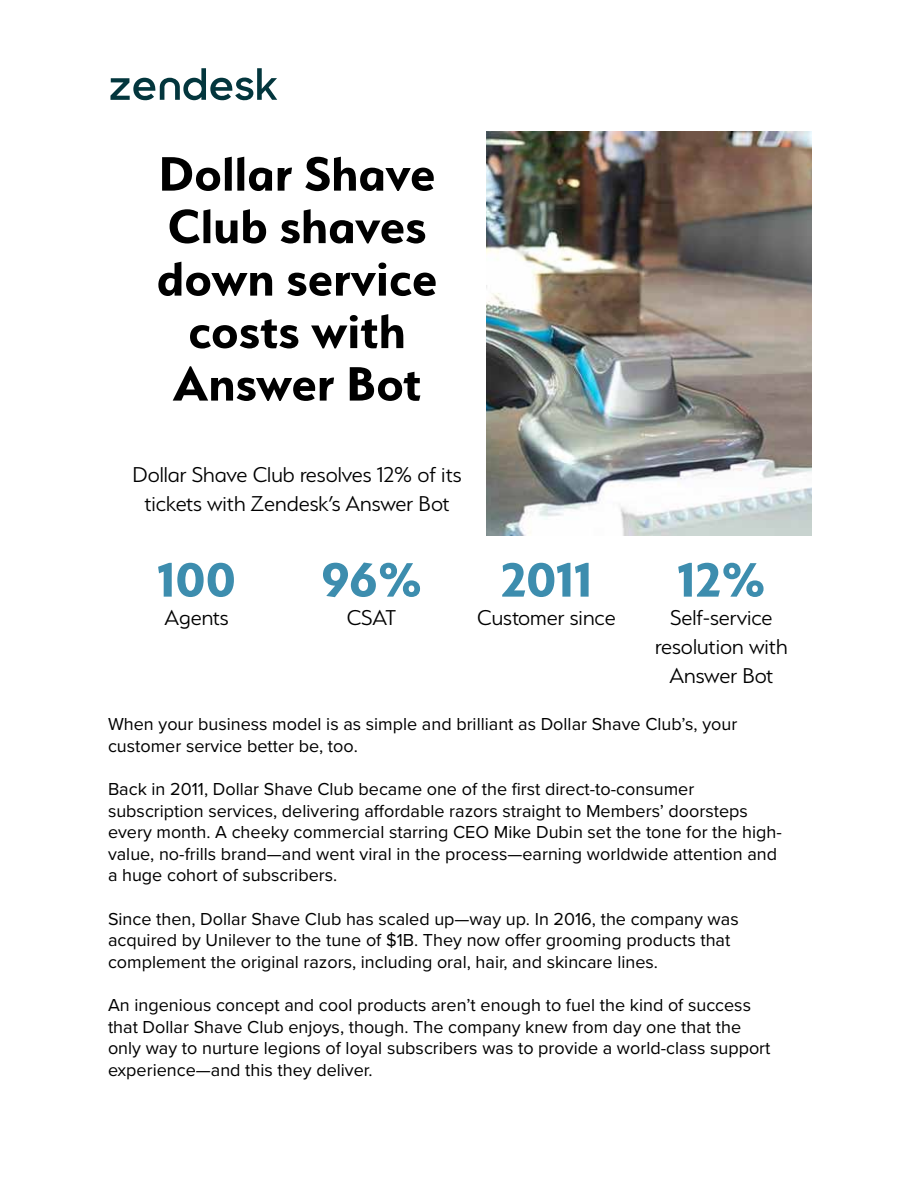
<style>
.page{position:relative;width:918px;height:1188px;background:#fff}
.page>*{position:absolute;margin:0;border:0;box-sizing:border-box;transform-origin:0 0}
.t1{font:700 54px/52.5px "Serenity";color:#000;text-align:center}
.t2{font:700 54px "Serenity";color:#3d8dae}
.t3{font:300 24px/28.8px "Serenity";color:#000;text-align:center}
.t4{font:18px/21.6px "Proxima Nova";color:#000}
</style>
<div class="page">
<img style="left:486px;top:132px;width:325px;height:404px">
<svg style="left:110px;top:68px;width:167px;height:33px"></svg>
<h1 class="t1" style="left:157px;top:147px;width:282px">Dollar Shave<br>Club shaves down service costs with<br>Answer Bot</h1>
<h2 class="t3" style="left:132px;top:460px;width:331px">Dollar Shave Club resolves 12% of its tickets with Zendesk’s Answer Bot</h2>
<h1 class="t2" style="left:157px;top:550px;width:80px">100</h1>
<h2 class="t3" style="left:164px;top:603px;width:66px">Agents</h2>
<h1 class="t2" style="left:321px;top:550px;width:103px">96%</h1>
<h2 class="t3" style="left:347px;top:603px;width:51px">CSAT</h2>
<h1 class="t2" style="left:501px;top:550px;width:93px">2011</h1>
<h2 class="t3" style="left:477px;top:603px;width:140px">Customer since</h2>
<h1 class="t2" style="left:677px;top:550px;width:90px">12%</h1>
<h2 class="t3" style="left:655px;top:603px;width:134px">Self-service resolution with<br>Answer Bot</h2>
<p class="t4" style="left:108px;top:713px;width:631px">When your business model is as simple and brilliant as Dollar Shave Club’s, your customer service better be, too.</p>
<p class="t4" style="left:108px;top:777px;width:675px">Back in 2011, Dollar Shave Club became one of the first direct-to-consumer subscription services, delivering affordable razors straight to Members’ doorsteps every month. A cheeky commercial starring CEO Mike Dubin set the tone for the high&shy;value, no-frills brand—and went viral in the process—earning worldwide attention and a huge cohort of subscribers.</p>
<p class="t4" style="left:108px;top:907px;width:632px">Since then, Dollar Shave Club has scaled up—way up. In 2016, the company was acquired by Unilever to the tune of $1B. They now offer grooming products that complement the original razors, including oral, hair, and skincare lines.</p>
<p class="t4" style="left:108px;top:993px;width:664px">An ingenious concept and cool products aren’t enough to fuel the kind of success that Dollar Shave Club enjoys, though. The company knew from day one that the only way to nurture legions of loyal subscribers was to provide a world-class support experience—and this they deliver.</p>
</div>
